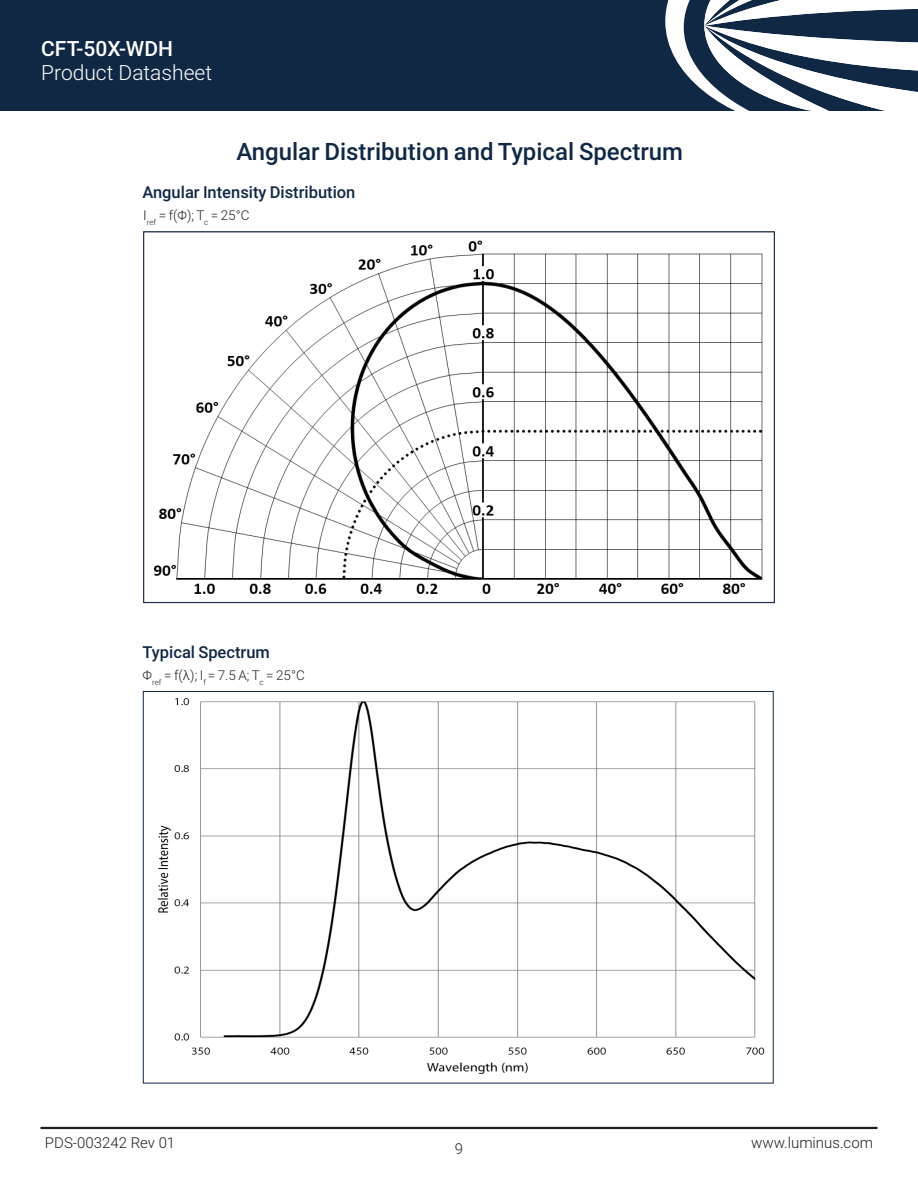
<style>
.page{position:relative;width:918px;height:1188px;background:#fff}
.page>*{position:absolute;margin:0;border:0;box-sizing:border-box;transform-origin:0 0}
.t1{font:500 24px "Roboto";color:#112845}
.t2{font:300 21px "Roboto";color:#fff}
.t3{font:500 21px "Roboto";color:#fff}
.t4{font:500 16.5px "Roboto";color:#112845}
.DS_Bottom_Folio{font:300 15px "Roboto";color:#231f20}
.DS_Folio_Pg{font:300 15px "Roboto";color:#231f20}
.t5{font:300 13.5px "Roboto";color:#231f20}
</style>
<div class="page">
<div style="left:0;top:0;width:918px;height:110px;background:#112845"></div>
<svg style="left:665px;top:0;width:253px;height:110px"></svg>
<img style="left:157px;top:698px;width:608px;height:376px">
<hr style="left:40px;top:1127px;width:838px;height:2px;background:#231f20">
<img style="left:154px;top:240px;width:609px;height:354px">
<p class="t3" style="left:41px;top:34px;width:133px">CFT-50X-WDH</p>
<p class="t2" style="left:41px;top:58px;width:172px">Product Datasheet</p>
<p class="t1" style="left:236px;top:134px;width:448px">Angular Distribution and Typical Spectrum</p>
<p class="t4" style="left:143px;top:181px;width:214px">Angular Intensity Distribution</p>
<p class="t5" style="left:143px;top:206px;width:108px">I<sub>ref</sub> = f(Φ); T<sub>c</sub> = 25°C</p>
<p class="t4" style="left:143px;top:641px;width:129px">Typical Spectrum</p>
<p class="t5" style="left:143px;top:666px;width:164px">Φ<sub>ref</sub> = f(λ); I<sub>f</sub> = 7.5 A; T<sub>c</sub> = 25°C</p>
<p class="DS_Bottom_Folio" style="left:45px;top:1132px;width:132px">PDS-003242 Rev 01</p>
<p class="DS_Bottom_Folio" style="left:751px;top:1132px;width:123px">www.luminus.com</p>
<p class="DS_Folio_Pg" style="left:455px;top:1139px;width:10px">9</p>
</div>
